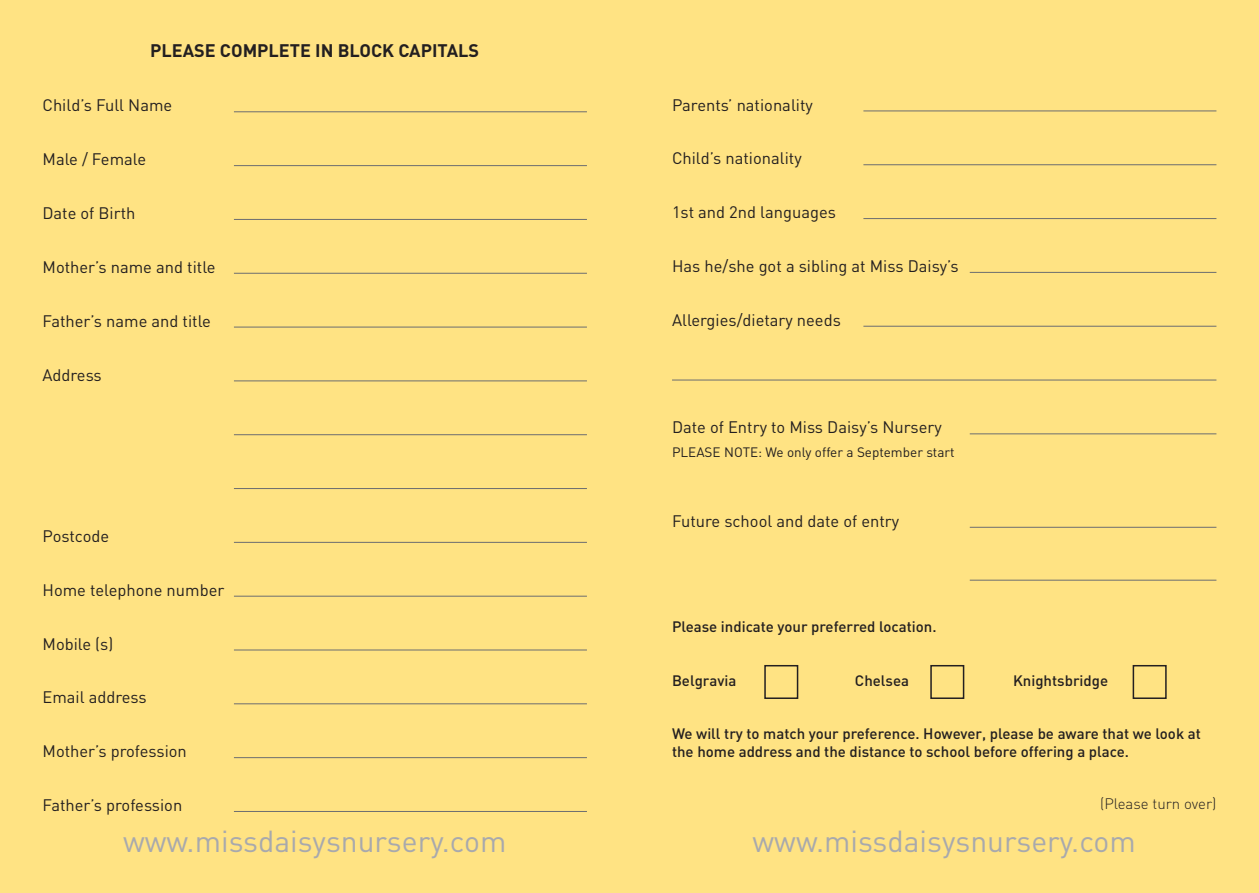
<style>
.page{position:relative;width:1259px;height:893px;background:#ffe383}
.page>*{position:absolute;margin:0;border:0;box-sizing:border-box;transform-origin:0 0}
.t1{font:30px "DIN";color:#a8a9ad}
.t2{font:700 18px "DIN";color:#231f20}
.t3{font:16.5px "DIN";color:#231f20}
.t4{font:500 15px/18px "DIN";color:#231f20}
.t5{font:300 15px "DIN";color:#231f20}
.t6{font:13.5px "DIN";color:#231f20}
</style>
<div class="page">
<hr style="left:234px;top:111px;width:353px;height:1px;background:#6c6d70">
<hr style="left:234px;top:165px;width:353px;height:1px;background:#6c6d70">
<hr style="left:234px;top:219px;width:353px;height:1px;background:#6c6d70">
<hr style="left:234px;top:273px;width:353px;height:1px;background:#6c6d70">
<hr style="left:234px;top:327px;width:353px;height:1px;background:#6c6d70">
<hr style="left:234px;top:380px;width:353px;height:1px;background:#6c6d70">
<hr style="left:234px;top:434px;width:353px;height:1px;background:#6c6d70">
<hr style="left:234px;top:488px;width:353px;height:1px;background:#6c6d70">
<hr style="left:234px;top:542px;width:353px;height:1px;background:#6c6d70">
<hr style="left:234px;top:596px;width:353px;height:1px;background:#6c6d70">
<hr style="left:234px;top:650px;width:353px;height:1px;background:#6c6d70">
<hr style="left:234px;top:703px;width:353px;height:1px;background:#6c6d70">
<hr style="left:234px;top:757px;width:353px;height:1px;background:#6c6d70">
<hr style="left:234px;top:811px;width:353px;height:1px;background:#6c6d70">
<hr style="left:863px;top:111px;width:353px;height:1px;background:#6c6d70">
<hr style="left:863px;top:164px;width:353px;height:1px;background:#6c6d70">
<hr style="left:863px;top:218px;width:353px;height:1px;background:#6c6d70">
<hr style="left:969px;top:272px;width:247px;height:1px;background:#6c6d70">
<hr style="left:863px;top:326px;width:353px;height:1px;background:#6c6d70">
<hr style="left:672px;top:380px;width:544px;height:1px;background:#6c6d70">
<hr style="left:969px;top:433px;width:247px;height:1px;background:#6c6d70">
<hr style="left:969px;top:527px;width:247px;height:1px;background:#6c6d70">
<hr style="left:969px;top:580px;width:247px;height:1px;background:#6c6d70">
<div style="left:764px;top:665px;width:34px;height:34px;border:2px solid #231f20"></div>
<div style="left:930px;top:665px;width:34px;height:34px;border:2px solid #231f20"></div>
<div style="left:1132px;top:665px;width:34px;height:34px;border:2px solid #231f20"></div>
<p class="t2" style="left:150px;top:40px;width:330px">PLEASE COMPLETE IN BLOCK CAPITALS</p>
<p class="t3" style="left:43px;top:96px;width:131px">Child’s Full Name</p>
<p class="t3" style="left:43px;top:150px;width:105px">Male / Female</p>
<p class="t3" style="left:43px;top:204px;width:94px">Date of Birth</p>
<p class="t3" style="left:43px;top:258px;width:175px">Mother’s name and title</p>
<p class="t3" style="left:43px;top:311px;width:170px">Father’s name and title</p>
<p class="t3" style="left:43px;top:365px;width:61px">Address</p>
<p class="t3" style="left:43px;top:527px;width:68px">Postcode</p>
<p class="t3" style="left:43px;top:580px;width:183px">Home telephone number</p>
<p class="t3" style="left:43px;top:634px;width:72px">Mobile (s)</p>
<p class="t3" style="left:43px;top:688px;width:106px">Email address</p>
<p class="t3" style="left:43px;top:742px;width:146px">Mother’s profession</p>
<p class="t3" style="left:43px;top:796px;width:141px">Father’s profession</p>
<p class="t3" style="left:672px;top:95px;width:142px">Parents’ nationality</p>
<p class="t3" style="left:672px;top:149px;width:131px">Child’s nationality</p>
<p class="t3" style="left:672px;top:203px;width:165px">1st and 2nd languages</p>
<p class="t3" style="left:672px;top:257px;width:288px">Has he/she got a sibling at Miss Daisy’s</p>
<p class="t3" style="left:672px;top:310px;width:170px">Allergies/dietary needs</p>
<p class="t3" style="left:672px;top:418px;width:271px">Date of Entry to Miss Daisy’s Nursery</p>
<p class="t6" style="left:672px;top:444px;width:284px">PLEASE NOTE: We only offer a September start</p>
<p class="t3" style="left:672px;top:512px;width:229px">Future school and date of entry</p>
<p class="t4" style="left:672px;top:618px;width:266px">Please indicate your preferred location.</p>
<p class="t4" style="left:672px;top:672px;width:66px">Belgravia</p>
<p class="t4" style="left:855px;top:672px;width:56px">Chelsea</p>
<p class="t4" style="left:1013px;top:672px;width:97px">Knightsbridge</p>
<p class="t4" style="left:672px;top:725px;width:530px">We will try to match your preference. However, please be aware that we look at the home address and the distance to school before offering a place.</p>
<p class="t5" style="left:1100px;top:795px;width:118px">(Please turn over)</p>
<h1 class="t1" style="left:123px;top:824px;width:385px">www.missdaisysnursery.com</h1>
<h1 class="t1" style="left:752px;top:824px;width:385px">www.missdaisysnursery.com</h1>
</div>
